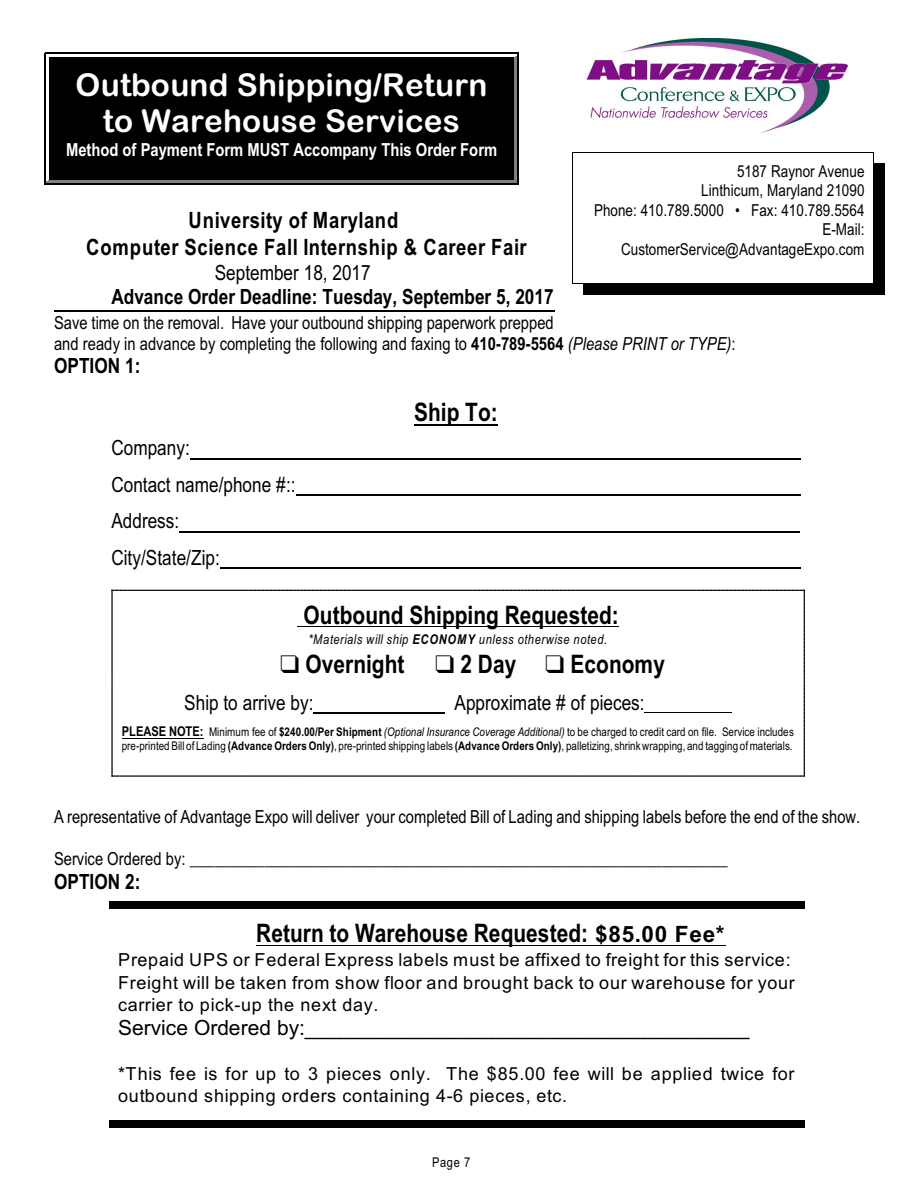
<style>
.page{position:relative;width:918px;height:1188px;background:#fff}
.page>*{position:absolute;margin:0;border:0;box-sizing:border-box;transform-origin:0 0}
.t1{font:31.5px/36.6px "Arial Rounded MT Bold";letter-spacing:.005em;color:#fff;text-align:center}
.t2{font:700 25.5px "Arial Narrow";color:#000}
.t3{font:700 22.5px/27.6px "Arial Narrow";letter-spacing:.03em;color:#000}
.t4{font:21px/36.5px "Arial Narrow";color:#000}
.t5{font:700 21px "Arial Narrow";color:#000}
.t6{font:21px "Arial";color:#000}
.t7{font:18px/21.3px "Arial Narrow";color:#000}
.t8{font:18px/22.4px "Arial";letter-spacing:.045em;color:#000}
.t9{font:700 18px "Arial Narrow";color:#fff}
.t10{font:16.5px/19.5px "Arial Narrow";color:#000;text-align:right}
.t11{font:italic 13.5px "Arial Narrow";letter-spacing:.045em;color:#000}
.t12{font:13.5px "Arial Narrow";color:#000}
.t13{font:12px/14.2px "Arial Narrow";color:#000}
.s1{font-weight:700}
.s2{font-style:italic}
.s3{font-weight:700;font-size:13.5px}
.s4{font-family:"Arial";font-size:22.5px}
</style>
<div class="page">
<img style="left:586px;top:39px;width:261px;height:94px">
<div style="left:874px;top:163px;width:10px;height:131px;background:#000"></div>
<div style="left:583px;top:284px;width:301px;height:10px;background:#000"></div>
<div style="left:48px;top:56px;width:468px;height:126px;background:#000"></div>
<hr style="left:48px;top:56px;width:1px;height:126px;background:#fff">
<hr style="left:514px;top:56px;width:2px;height:126px;background:#808080">
<hr style="left:48px;top:56px;width:467px;height:1px;background:#fff">
<hr style="left:48px;top:181px;width:467px;height:1px;background:#808080">
<hr style="left:516px;top:54px;width:1px;height:129px;background:#808080">
<hr style="left:46px;top:54px;width:471px;height:2px;background:#fff">
<hr style="left:46px;top:182px;width:471px;height:1px;background:#808080">
<hr style="left:45px;top:53px;width:1px;height:131px;background:#000">
<hr style="left:517px;top:53px;width:1px;height:131px;background:#000">
<hr style="left:45px;top:53px;width:473px;height:1px;background:#000">
<hr style="left:45px;top:183px;width:473px;height:2px;background:#000">
<hr style="left:414px;top:424px;width:84px;height:2px;background:#000">
<hr style="left:190px;top:458px;width:610px;height:1px;background:#000">
<hr style="left:296px;top:495px;width:504px;height:1px;background:#000">
<hr style="left:179px;top:531px;width:621px;height:1px;background:#000">
<hr style="left:220px;top:568px;width:580px;height:1px;background:#000">
<hr style="left:54px;top:310px;width:500px;height:1px;background:#000">
<hr style="left:256px;top:945px;width:470px;height:1px;background:#000">
<div style="left:109px;top:902px;width:696px;height:7px;background:#000"></div>
<div style="left:109px;top:1120px;width:696px;height:7px;background:#000"></div>
<svg style="left:111px;top:590px;width:694px;height:187px"></svg>
<h1 class="t1" style="left:76px;top:69px;width:413px">Outbound Shipping/Return to Warehouse Services</h1>
<p class="t9" style="left:66px;top:143px;width:433px">Method of Payment Form MUST Accompany This Order Form</p>
<p class="t10" style="left:594px;top:163px;width:272px">5187 Raynor Avenue<br>Linthicum, Maryland 21090<br>Phone: 410.789.5000 • Fax: 410.789.5564<br>E-Mail:<br>CustomerService@AdvantageExpo.com</p>
<p class="t3" style="left:86px;top:208px;width:442px;text-indent:102px">University of Maryland<br>Computer Science Fall Internship &amp; Career Fair</p>
<p class="t4" style="left:215px;top:256px;width:158px">September 18, 2017</p>
<p class="t5" style="left:111px;top:289px;width:444px">Advance Order Deadline: Tuesday, September 5, 2017</p>
<p class="t7" style="left:54px;top:313px;width:683px">Save time on the removal. Have your outbound shipping paperwork prepped<br>and ready in advance by completing the following and faxing to <span class="s1">410-789-5564</span> <span class="s2">(Please PRINT or TYPE)</span>:</p>
<p class="t5" style="left:54px;top:358px;width:88px">OPTION 1:</p>
<p class="t4" style="left:111px;top:432px;width:186px">Company:<br>Contact name/phone #::<br>Address:<br>City/State/Zip:</p>
<h2 class="t2" style="left:414px;top:403px;width:85px">Ship To:</h2>
<h2 class="t2" style="left:304px;top:605px;width:317px">Outbound Shipping Requested:</h2>
<p class="t11" style="left:308px;top:634px;width:300px">*Materials will ship <span class="s1">ECONOMY</span> unless otherwise noted.</p>
<h2 class="t2" style="left:306px;top:654px;width:100px">Overnight</h2>
<h2 class="t2" style="left:461px;top:654px;width:57px">2 Day</h2>
<h2 class="t2" style="left:571px;top:654px;width:96px">Economy</h2>
<p class="t4" style="left:184px;top:686px;width:131px">Ship to arrive by:</p>
<p class="t4" style="left:455px;top:686px;width:192px">Approximate # of pieces:</p>
<p class="t13" style="left:122px;top:726px;width:674px"><span class="s3">PLEASE NOTE:</span> Minimum fee of <span class="s1">$240.00/Per Shipment</span> <span class="s2">(Optional Insurance Coverage Additional)</span> to be charged to credit card on file. Service includes pre-printed Bill of Lading <span class="s1">(Advance Orders Only)</span>, pre-printed shipping labels <span class="s1">(Advance Orders Only)</span>, palletizing, shrink wrapping, and tagging of materials.</p>
<p class="t7" style="left:54px;top:807px;width:808px">A representative of Advantage Expo will deliver your completed Bill of Lading and shipping labels before the end of the show.</p>
<p class="t7" style="left:54px;top:850px;width:675px">Service Ordered by: _________________________________________________________________</p>
<p class="t5" style="left:54px;top:874px;width:88px">OPTION 2:</p>
<h2 class="t2" style="left:256px;top:924px;width:470px">Return to Warehouse Requested: <span class="s4">$85.00 Fee*</span></h2>
<p class="t8" style="left:118px;top:951px;width:678px">Prepaid UPS or Federal Express labels must be affixed to freight for this service:<br>Freight will be taken from show floor and brought back to our warehouse for your carrier to pick-up the next day.</p>
<p class="t6" style="left:118px;top:1020px;width:633px">Service Ordered by:______________________________________</p>
<p class="t8" style="left:118px;top:1064px;width:678px">*This fee is for up to 3 pieces only. The $85.00 fee will be applied twice for outbound shipping orders containing 4-6 pieces, etc.</p>
<p class="t12" style="left:432px;top:1157px;width:40px">Page 7</p>
</div>
